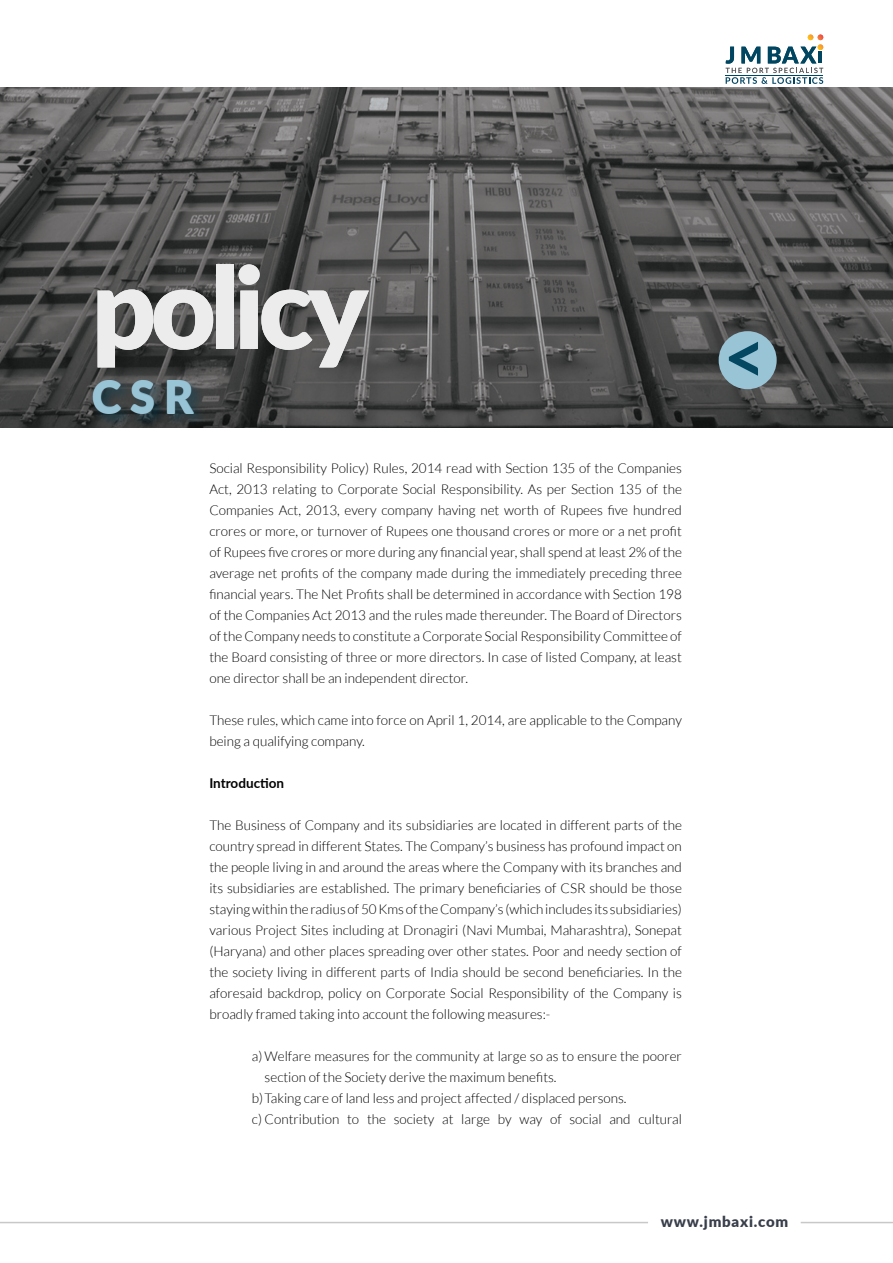
<style>
.page{position:relative;width:893px;height:1263px;background:#fff}
.page>*{position:absolute;margin:0;border:0;box-sizing:border-box;transform-origin:0 0}
.t1{font:900 112.5px "Lato";letter-spacing:-.05em;color:#ececec}
.t2{font:700 73.5px "Lato";color:#034761}
.t3{font:900 45px "Lato";color:#99c4d6}
.t4{font:900 15px "Lato";letter-spacing:.05em;color:#383e4a}
.t5{font:300 13.5px/21px "Lato";color:#000;text-align:justify}
.t6{font:700 13.5px "Lato";color:#000}
</style>
<div class="page">
<img style="left:0;top:87px;width:893px;height:340px">
<div style="left:91px;top:377px;width:116px;height:50px;background:#034761;opacity:.25"></div>
<hr style="left:801px;top:1222px;width:92px;height:1px;background:#c8c8c7">
<hr style="left:0;top:1222px;width:648px;height:1px;background:#c8c8c7">
<svg style="left:726px;top:35px;width:97px;height:49px"></svg>
<div style="left:719px;top:331px;width:58px;height:58px;background:#99c4d6;border-radius:50%"></div>
<div style="left:91px;top:379px;width:116px;height:50px;background:#034761;opacity:.25"></div>
<h1 class="t1" style="left:92px;top:223px;width:278px">policy</h1>
<h3 class="t3" style="left:92px;top:364px;width:103px">CSR</h3>
<p class="t5" style="left:209px;top:458px;width:474px">Social Responsibility Policy) Rules, 2014 read with Section 135 of the Companies Act, 2013 relating to Corporate Social Responsibility. As per Section 135 of the Companies Act, 2013, every company having net worth of Rupees five hundred crores or more, or turnover of Rupees one thousand crores or more or a net profit of Rupees five crores or more during any financial year, shall spend at least 2% of the average net profits of the company made during the immediately preceding three financial years. The Net Profits shall be determined in accordance with Section 198 of the Companies Act 2013 and the rules made thereunder. The Board of Directors of the Company needs to constitute a Corporate Social Responsibility Committee of the Board consisting of three or more directors. In case of listed Company, at least one director shall be an independent director.</p>
<p class="t5" style="left:209px;top:710px;width:474px">These rules, which came into force on April 1, 2014, are applicable to the Company being a qualifying company.</p>
<p class="t6" style="left:209px;top:773px;width:76px">Introduction</p>
<p class="t5" style="left:209px;top:815px;width:474px">The Business of Company and its subsidiaries are located in different parts of the country spread in different States. The Company’s business has profound impact on the people living in and around the areas where the Company with its branches and its subsidiaries are established. The primary beneficiaries of CSR should be those staying within the radius of 50 Kms of the Company’s (which includes its subsidiaries) various Project Sites including at Dronagiri (Navi Mumbai, Maharashtra), Sonepat (Haryana) and other places spreading over other states. Poor and needy section of the society living in different parts of India should be second beneficiaries. In the aforesaid backdrop, policy on Corporate Social Responsibility of the Company is broadly framed taking into account the following measures:-</p>
<p class="t5" style="left:252px;top:1046px;width:432px">a) Welfare measures for the community at large so as to ensure the poorer</p>
<p class="t5" style="left:265px;top:1067px;width:293px">section of the Society derive the maximum benefits.</p>
<p class="t5" style="left:252px;top:1088px;width:376px">b)Taking care of land less and project affected / displaced persons.</p>
<p class="t5" style="left:252px;top:1109px;width:432px">c) Contribution to the society at large by way of social and cultural</p>
<h2 class="t2" style="left:766px;top:415px;width:44px;rotate:-180deg">&gt;</h2>
<p class="t4" style="left:661px;top:1210px;width:129px">www.jmbaxi.com</p>
</div>
